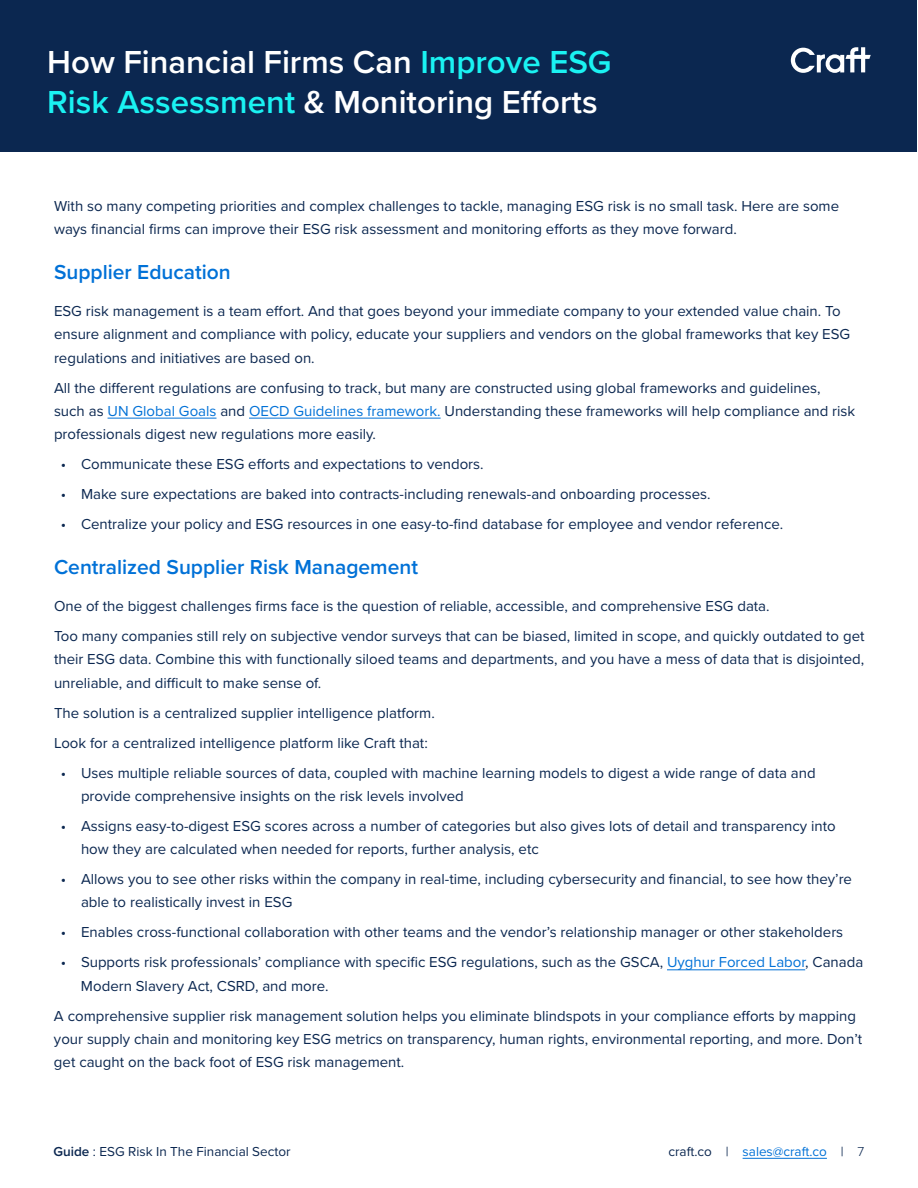
<style>
.page{position:relative;width:918px;height:1188px;background:#fff}
.page>*{position:absolute;margin:0;border:0;box-sizing:border-box;transform-origin:0 0}
.t1{font:600 33px/39.6px "Proxima Nova";color:#fff}
.t2{font:600 21px "Proxima Nova";color:#0071d7}
.t3{font:15px/23.2px "Proxima Nova";color:#0b2750}
.t4{font:13.5px "Proxima Nova";color:#0b2750}
.t5{font:13.5px "Proxima Nova";color:#0071d7}
.s1{color:#1af2f2}
.s2{color:#0071d7}
.s3{font-weight:600}
.s4{color:#0b2750}
.s5{font-weight:300;color:#0b2750}
</style>
<div class="page">
<hr style="left:743px;top:1158px;width:84px;height:1px;background:#0071d7">
<div style="left:1px;top:0;width:916px;height:151px;background:#0b2750"></div>
<hr style="left:108px;top:418px;width:109px;height:1px;background:#0071d7">
<hr style="left:249px;top:418px;width:192px;height:1px;background:#0071d7">
<hr style="left:667px;top:969px;width:138px;height:1px;background:#0071d7">
<svg style="left:791px;top:47px;width:80px;height:26px"></svg>
<h1 class="t1" style="left:47px;top:42px;width:566px">How Financial Firms Can <span class="s1">Improve ESG<br>Risk Assessment</span> &amp; Monitoring Efforts</h1>
<p class="t3" style="left:54px;top:193px;width:787px">With so many competing priorities and complex challenges to tackle, managing ESG risk is no small task. Here are some ways financial firms can improve their ESG risk assessment and monitoring efforts as they move forward.</p>
<h2 class="t2" style="left:54px;top:257px;width:178px">Supplier Education</h2>
<p class="t3" style="left:54px;top:299px;width:798px">ESG risk management is a team effort. And that goes beyond your immediate company to your extended value chain. To ensure alignment and compliance with policy, educate your suppliers and vendors on the global frameworks that key ESG regulations and initiatives are based on.</p>
<p class="t3" style="left:54px;top:375px;width:803px">All the different regulations are confusing to track, but many are constructed using global frameworks and guidelines, such as <span class="s2">UN Global Goals</span> and <span class="s2">OECD Guidelines framework.</span> Understanding these frameworks will help compliance and risk professionals digest new regulations more easily.</p>
<p class="t3" style="left:61px;top:452px;width:424px">• Communicate these ESG efforts and expectations to vendors.</p>
<p class="t3" style="left:61px;top:482px;width:651px">• Make sure expectations are baked into contracts-including renewals-and onboarding processes.</p>
<p class="t3" style="left:61px;top:512px;width:724px">• Centralize your policy and ESG resources in one easy-to-find database for employee and vendor reference.</p>
<h2 class="t2" style="left:54px;top:552px;width:366px">Centralized Supplier Risk Management</h2>
<p class="t3" style="left:54px;top:591px;width:812px;line-height:30px">One of the biggest challenges firms face is the question of reliable, accessible, and comprehensive ESG data.<br>Too many companies still rely on subjective vendor surveys that can be biased, limited in scope, and quickly outdated to get</p>
<p class="t3" style="left:54px;top:647px;width:812px">their ESG data. Combine this with functionally siloed teams and departments, and you have a mess of data that is disjointed, unreliable, and difficult to make sense of.</p>
<p class="t3" style="left:54px;top:697px;width:382px;line-height:30px">The solution is a centralized supplier intelligence platform.<br>Look for a centralized intelligence platform like Craft that:</p>
<p class="t3" style="left:81px;top:760px;width:736px;text-indent:-20px">• Uses multiple reliable sources of data, coupled with machine learning models to digest a wide range of data and provide comprehensive insights on the risk levels involved</p>
<p class="t3" style="left:81px;top:814px;width:756px;text-indent:-20px">• Assigns easy-to-digest ESG scores across a number of categories but also gives lots of detail and transparency into how they are calculated when needed for reports, further analysis, etc</p>
<p class="t3" style="left:81px;top:867px;width:773px;text-indent:-20px">• Allows you to see other risks within the company in real-time, including cybersecurity and financial, to see how they’re able to realistically invest in ESG</p>
<p class="t3" style="left:61px;top:920px;width:784px">• Enables cross-functional collaboration with other teams and the vendor’s relationship manager or other stakeholders</p>
<p class="t3" style="left:81px;top:950px;width:784px;text-indent:-20px">• Supports risk professionals’ compliance with specific ESG regulations, such as the GSCA, <span class="s2">Uyghur Forced Labor</span>, Canada<br>Modern Slavery Act, CSRD, and more.</p>
<p class="t3" style="left:54px;top:1003px;width:810px">A comprehensive supplier risk management solution helps you eliminate blindspots in your compliance efforts by mapping your supply chain and monitoring key ESG metrics on transparency, human rights, environmental reporting, and more. Don’t get caught on the back foot of ESG risk management.</p>
<p class="t4" style="left:53px;top:1142px;width:239px"><span class="s3">Guide</span> : ESG Risk In The Financial Sector</p>
<p class="t5" style="left:668px;top:1142px;width:197px"><span class="s4">craft.co |</span> sales@craft.co <span class="s4">|</span> <span class="s5">7</span></p>
</div>
